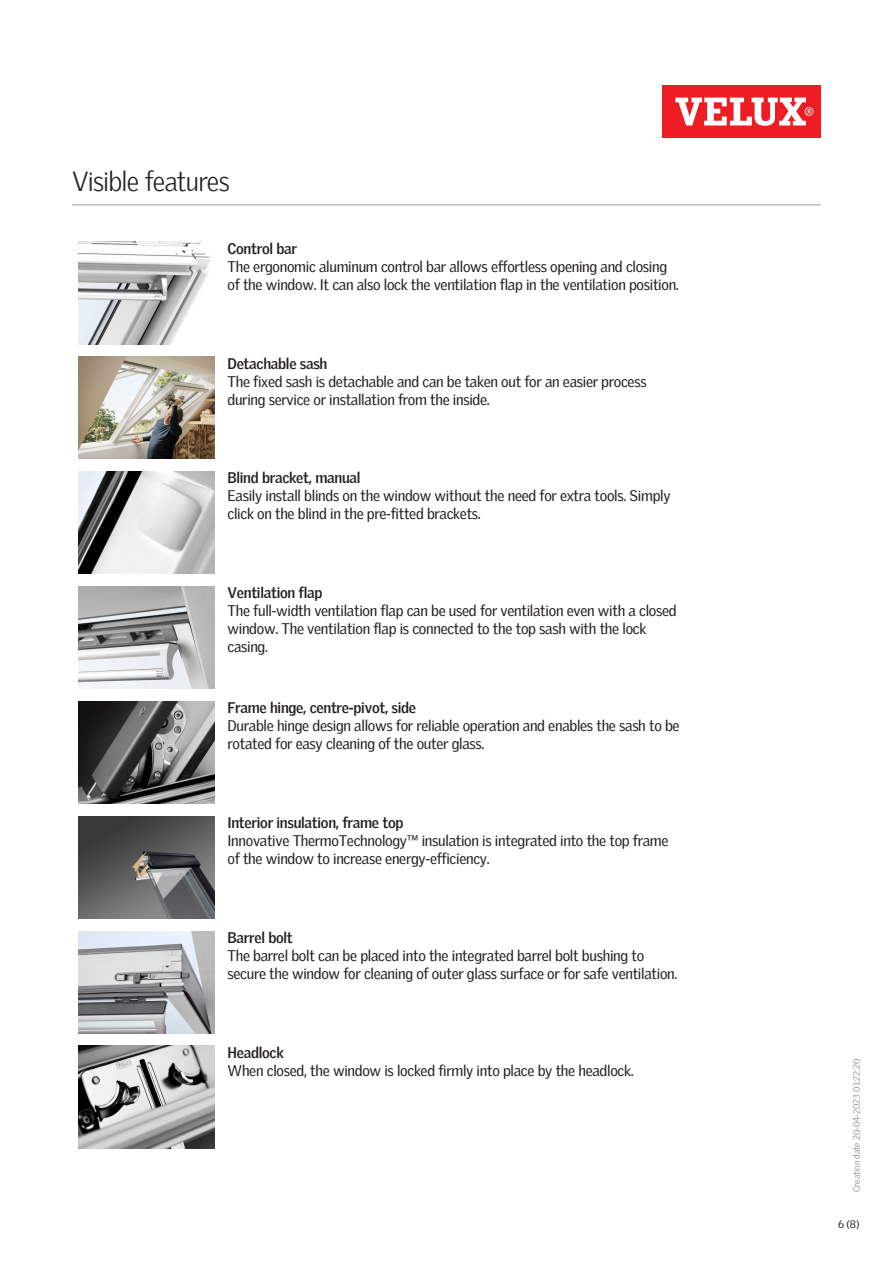
<style>
.page{position:relative;width:893px;height:1263px;background:#fff}
.page>*{position:absolute;margin:0;border:0;box-sizing:border-box;transform-origin:0 0}
.Headline_With_Line_B{font:300 27px "Velux Gothic";letter-spacing:-.03em;color:#231f20}
.Body_Heading{font:15px/18px "Velux Gothic";letter-spacing:-.02em;color:#231f20}
.t1{font:10.5px "Velux Gothic";color:#231f20}
.t2{font:300 9px "Velux Gothic";color:#7c7e81}
.s1{font-weight:700}
</style>
<div class="page">
<div style="left:662px;top:85px;width:159px;height:53px;background:#ee1d23"></div>
<svg style="left:675px;top:98px;width:138px;height:28px"></svg>
<hr style="left:72px;top:204px;width:749px;height:2px;background:#bcbdbb">
<img style="left:79px;top:242px;width:132px;height:102px">
<img style="left:79px;top:357px;width:136px;height:102px">
<img style="left:79px;top:472px;width:136px;height:102px">
<img style="left:79px;top:587px;width:136px;height:102px">
<img style="left:79px;top:701px;width:136px;height:102px">
<img style="left:79px;top:816px;width:136px;height:102px">
<img style="left:79px;top:931px;width:136px;height:102px">
<img style="left:79px;top:1046px;width:136px;height:102px">
<p class="Headline_With_Line_B" style="left:72px;top:161px;width:159px">Visible features</p>
<p class="Body_Heading" style="left:227px;top:238px;width:453px"><span class="s1">Control bar<br></span>The ergonomic aluminum control bar allows effortless opening and closing of the window. It can also lock the ventilation flap in the ventilation position.</p>
<p class="Body_Heading" style="left:227px;top:353px;width:421px"><span class="s1">Detachable sash<br></span>The fixed sash is detachable and can be taken out for an easier process during service or installation from the inside.</p>
<p class="Body_Heading" style="left:227px;top:468px;width:445px"><span class="s1">Blind bracket, manual<br></span>Easily install blinds on the window without the need for extra tools. Simply click on the blind in the pre-fitted brackets.</p>
<p class="Body_Heading" style="left:227px;top:583px;width:451px"><span class="s1">Ventilation flap<br></span>The full-width ventilation flap can be used for ventilation even with a closed window. The ventilation flap is connected to the top sash with the lock casing.</p>
<p class="Body_Heading" style="left:227px;top:697px;width:454px"><span class="s1">Frame hinge, centre-pivot, side<br></span>Durable hinge design allows for reliable operation and enables the sash to be rotated for easy cleaning of the outer glass.</p>
<p class="Body_Heading" style="left:227px;top:812px;width:442px"><span class="s1">Interior insulation, frame top<br></span>Innovative ThermoTechnology™ insulation is integrated into the top frame of the window to increase energy-efficiency.</p>
<p class="Body_Heading" style="left:227px;top:927px;width:451px"><span class="s1">Barrel bolt<br></span>The barrel bolt can be placed into the integrated barrel bolt bushing to secure the window for cleaning of outer glass surface or for safe ventilation.</p>
<p class="Body_Heading" style="left:227px;top:1042px;width:408px"><span class="s1">Headlock<br></span>When closed, the window is locked firmly into place by the headlock.</p>
<p class="t2" style="left:850px;top:1192px;width:135px;rotate:-90deg">Creation date 20-04-2023 01:22:20</p>
<p class="t1" style="left:838px;top:1216px;width:23px">6 (8)</p>
</div>
